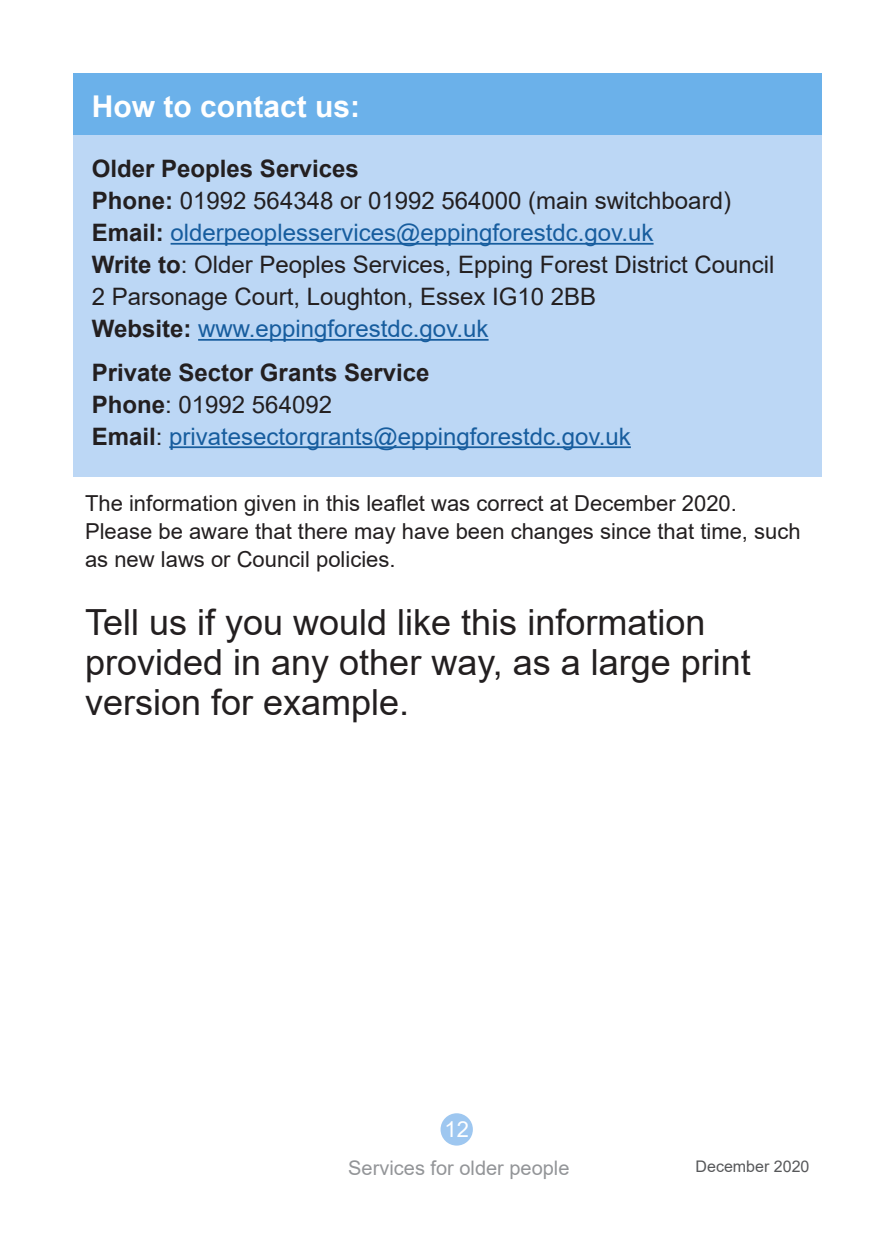
<style>
.page{position:relative;width:896px;height:1248px;background:#fff}
.page>*{position:absolute;margin:0;border:0;box-sizing:border-box;transform-origin:0 0}
.Text{font:36px/40px "Arial";color:#231f20}
.Sub_Head{font:700 30px "Arial";color:#fff}
.Text-2{font:24px/32px "Arial";color:#231f20}
.Text-3{font:24px/32px "Arial";color:#175d9e}
.Text-4{font:22px/28px "Arial";color:#231f20}
.t1{font:22px "Arial";color:#fff}
.t2{font:20px "Arial";color:#939598}
.Text-5{font:16px "Arial";color:#57585a}
.s1{font-weight:700}
.s2{color:#175d9e}
.s3{font-weight:700;color:#231f20}
.s4{color:#231f20}
</style>
<div class="page">
<div style="left:440px;top:1113px;width:33px;height:32px;background:#9ec7f0;border-radius:50%"></div>
<div style="left:74px;top:74px;width:748px;height:402px;background:#bcd7f5"></div>
<div style="left:74px;top:74px;width:748px;height:61px;background:#6bb1ea"></div>
<hr style="left:171px;top:243px;width:482px;height:2px;background:#175d9e">
<hr style="left:198px;top:339px;width:290px;height:2px;background:#175d9e">
<hr style="left:169px;top:446px;width:462px;height:2px;background:#175d9e">
<p class="Sub_Head" style="left:92px;top:85px;width:270px">How to contact us:</p>
<p class="Text-2" style="left:92px;top:153px;width:684px"><span class="s1">Older Peoples Services<br>Phone:</span> 01992 564348 or 01992 564000 (main switchboard)<br><span class="s1">Email:</span> <span class="s2">olderpeoplesservices@eppingforestdc.gov.uk<br></span><span class="s1">Write to</span>: Older Peoples Services, Epping Forest District Council 2 Parsonage Court, Loughton, Essex IG10 2BB<br><span class="s1">Website:</span> <span class="s2">www.eppingforestdc.gov.uk</span></p>
<p class="Text-3" style="left:92px;top:356px;width:540px"><span class="s3">Private Sector Grants Service<br>Phone</span><span class="s4">: 01992 564092<br></span><span class="s3">Email</span><span class="s4">:</span> privatesectorgrants@eppingforestdc.gov.uk</p>
<p class="Text-4" style="left:85px;top:489px;width:717px">The information given in this leaflet was correct at December 2020.<br>Please be aware that there may have been changes since that time, such as new laws or Council policies.</p>
<p class="Text" style="left:85px;top:602px;width:667px">Tell us if you would like this information provided in any other way, as a large print version for example.</p>
<p class="t1" style="left:444px;top:1113px;width:26px">12</p>
<p class="t2" style="left:348px;top:1153px;width:223px">Services for older people</p>
<p class="Text-5" style="left:695px;top:1155px;width:115px">December 2020</p>
</div>
